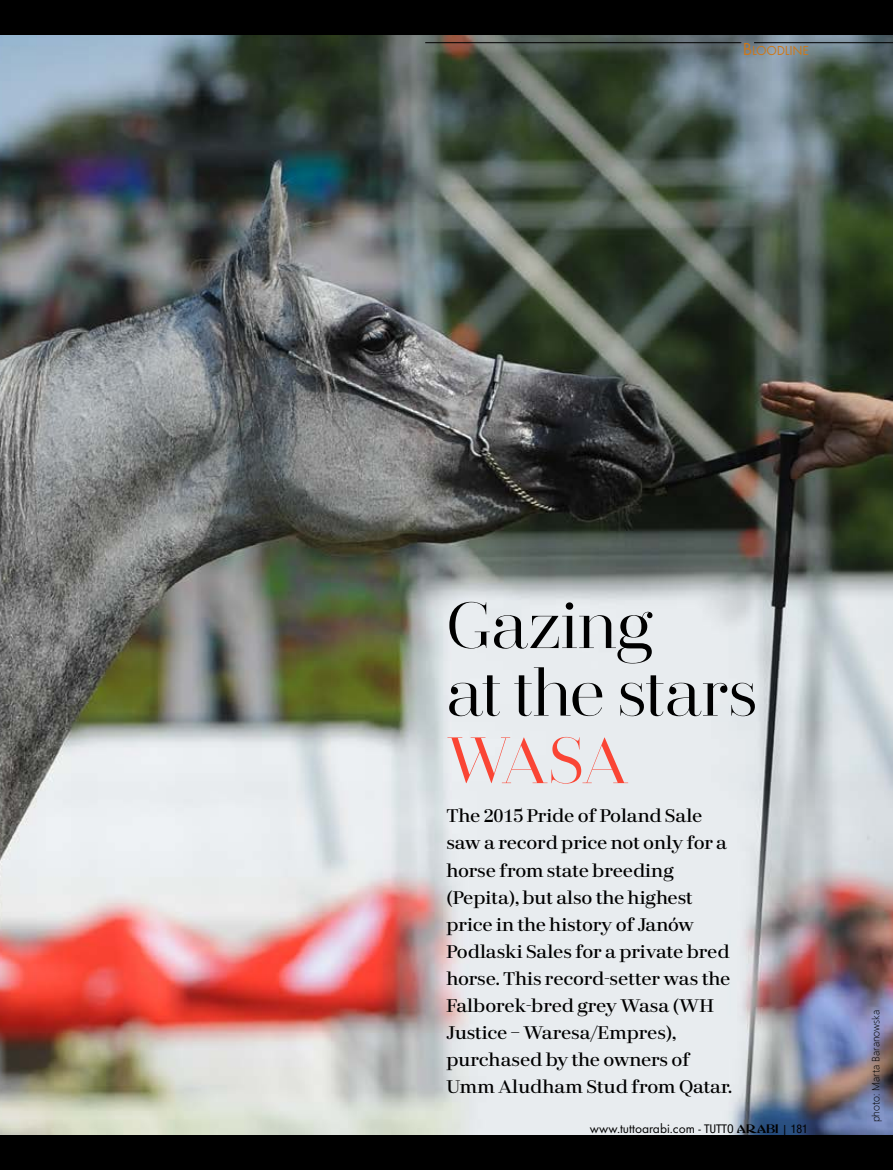
<style>
.page{position:relative;width:893px;height:1170px;background:#fff}
.page>*{position:absolute;margin:0;border:0;box-sizing:border-box;transform-origin:0 0}
.t1{font:64.35px/67.5px "Mary Kay Serif 100";color:#000}
.t2{font:64.35px "Mary Kay Serif 100";color:#fa4534}
.t3{font:500 18px/27px "Mary Kay Serif 010";letter-spacing:-.01em;color:#000}
.t4{font:13.5px "Futura T";color:#000}
.t5{font:13.5px "Futura T";letter-spacing:-.015em;color:#ce7717}
.t6{font:300 10.5px "Segoe UI";color:#000}
.s1{font-size:18px}
.s2{font-family:"Helvetica Neue";font-stretch:condensed;font-size:12px}
.s3{font-family:"Abbess";font-size:12px}
.s4{font-size:12px}
</style>
<div class="page">
<img style="left:0;top:34px;width:893px;height:1101px">
<div style="left:0;top:0;width:893px;height:34px;background:#000"></div>
<div style="left:0;top:1135px;width:893px;height:34px;background:#000"></div>
<hr style="left:754px;top:42px;width:139px;height:1px;background:#000">
<hr style="left:425px;top:42px;width:316px;height:1px;background:#000">
<p class="t5" style="left:743px;top:43px;width:67px"><span class="s1">B</span>LOODLINE</p>
<h1 class="t1" style="left:446px;top:590px;width:313px">Gazing<br>at the stars</h1>
<h1 class="t2" style="left:446px;top:718px;width:184px">WASA</h1>
<p class="t3" style="left:446px;top:802px;width:287px">The 2015 Pride of Poland Sale saw a record price not only for a horse from state breeding (Pepita), but also the highest price in the history of Janów<br>Podlaski Sales for a private bred horse. This record-setter was the<br>Falborek-bred grey Wasa (WH<br>Justice – Waresa/Empres), purchased by the owners of<br>Umm Aludham Stud from Qatar.</p>
<p class="t4" style="left:590px;top:1120px;width:219px">www.tuttoarabi.com - <span class="s2">TUTTO</span> <span class="s3">ARABI</span> <span class="s4">|</span> <span class="s2">181</span></p>
<p class="t6" style="left:868px;top:1122px;width:114px;rotate:-90deg">photo: Marta Baranowska</p>
</div>
